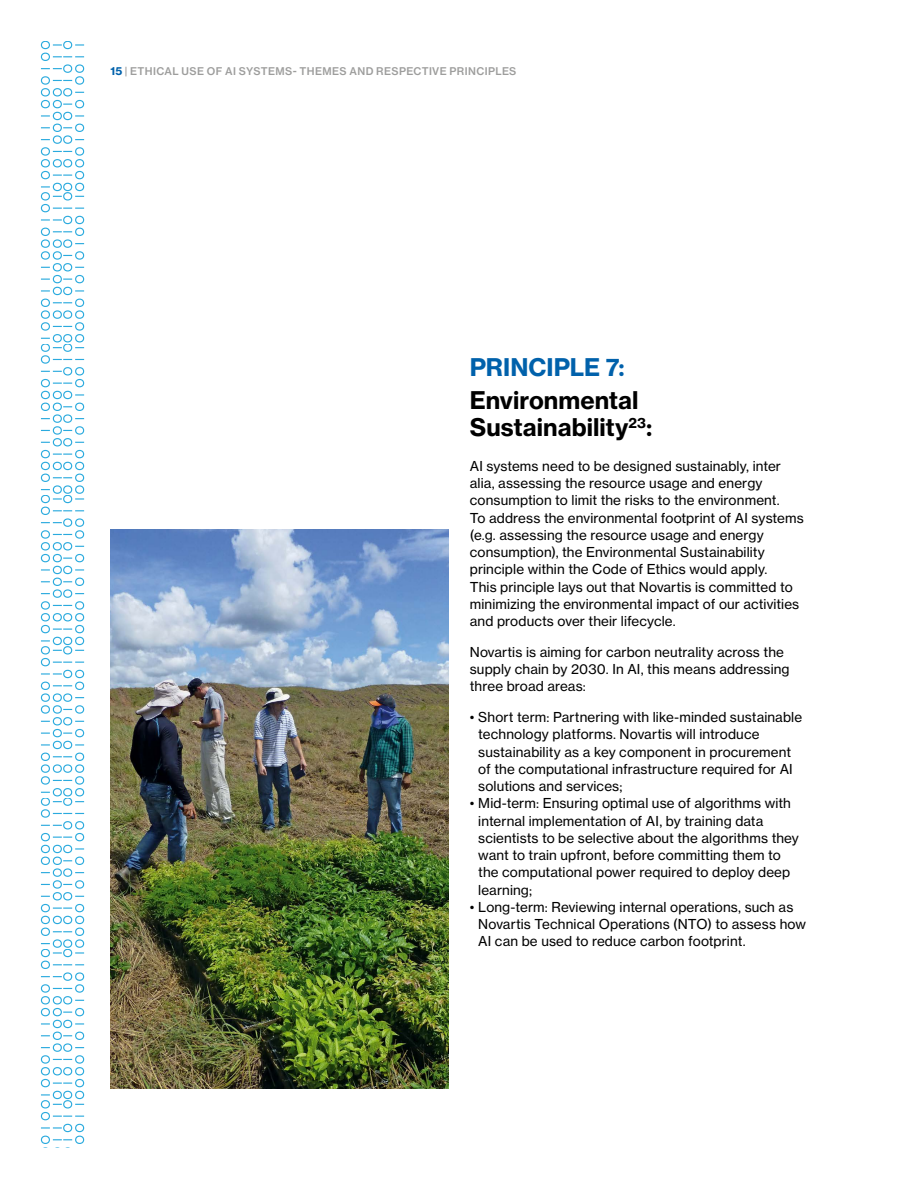
<style>
.page{position:relative;width:918px;height:1188px;background:#fff}
.page>*{position:absolute;margin:0;border:0;box-sizing:border-box;transform-origin:0 0}
.t1{font:700 24px/27px "Volta Modern Text 75";color:#000}
.t2{font:700 24px "Volta Modern Text 75";color:#0061ab}
.t3{font:13.5px/17.2px "Volta Modern Text 55 Roman";letter-spacing:.01em;color:#000}
.t4{font:500 10.5px "Volta Modern Text 65";letter-spacing:.035em;color:#9d9d9c}
.s1{font-family:"Volta Modern Text 75";font-weight:700;color:#0061ab}
</style>
<div class="page">
<svg style="left:41px;top:41px;width:44px;height:1107px"></svg>
<img style="left:110px;top:529px;width:338px;height:560px">
<p class="t4" style="left:110px;top:65px;width:408px"><span class="s1">15</span> | ETHICAL USE OF AI SYSTEMS- THEMES AND RESPECTIVE PRINCIPLES</p>
<h1 class="t2" style="left:470px;top:352px;width:156px">PRINCIPLE 7:</h1>
<h1 class="t1" style="left:470px;top:387px;width:184px">Environmental<br>Sustainability<sup>23</sup>:</h1>
<p class="t3" style="left:470px;top:457px;width:336px">AI systems need to be designed sustainably, inter alia, assessing the resource usage and energy consumption to limit the risks to the environment.<br>To address the environmental footprint of AI systems (e.g. assessing the resource usage and energy consumption), the Environmental Sustainability principle within the Code of Ethics would apply.<br>This principle lays out that Novartis is committed to minimizing the environmental impact of our activities and products over their lifecycle.</p>
<p class="t3" style="left:470px;top:643px;width:321px">Novartis is aiming for carbon neutrality across the supply chain by 2030. In AI, this means addressing three broad areas:</p>
<p class="t3" style="left:478px;top:708px;width:325px;text-indent:-9px">• Short term: Partnering with like-minded sustainable technology platforms. Novartis will introduce sustainability as a key component in procurement of the computational infrastructure required for AI solutions and services;</p>
<p class="t3" style="left:478px;top:795px;width:322px;text-indent:-9px">• Mid-term: Ensuring optimal use of algorithms with internal implementation of AI, by training data scientists to be selective about the algorithms they want to train upfront, before committing them to the computational power required to deploy deep learning;</p>
<p class="t3" style="left:478px;top:898px;width:329px;text-indent:-9px">• Long-term: Reviewing internal operations, such as<br>Novartis Technical Operations (NTO) to assess how<br>AI can be used to reduce carbon footprint.</p>
</div>
